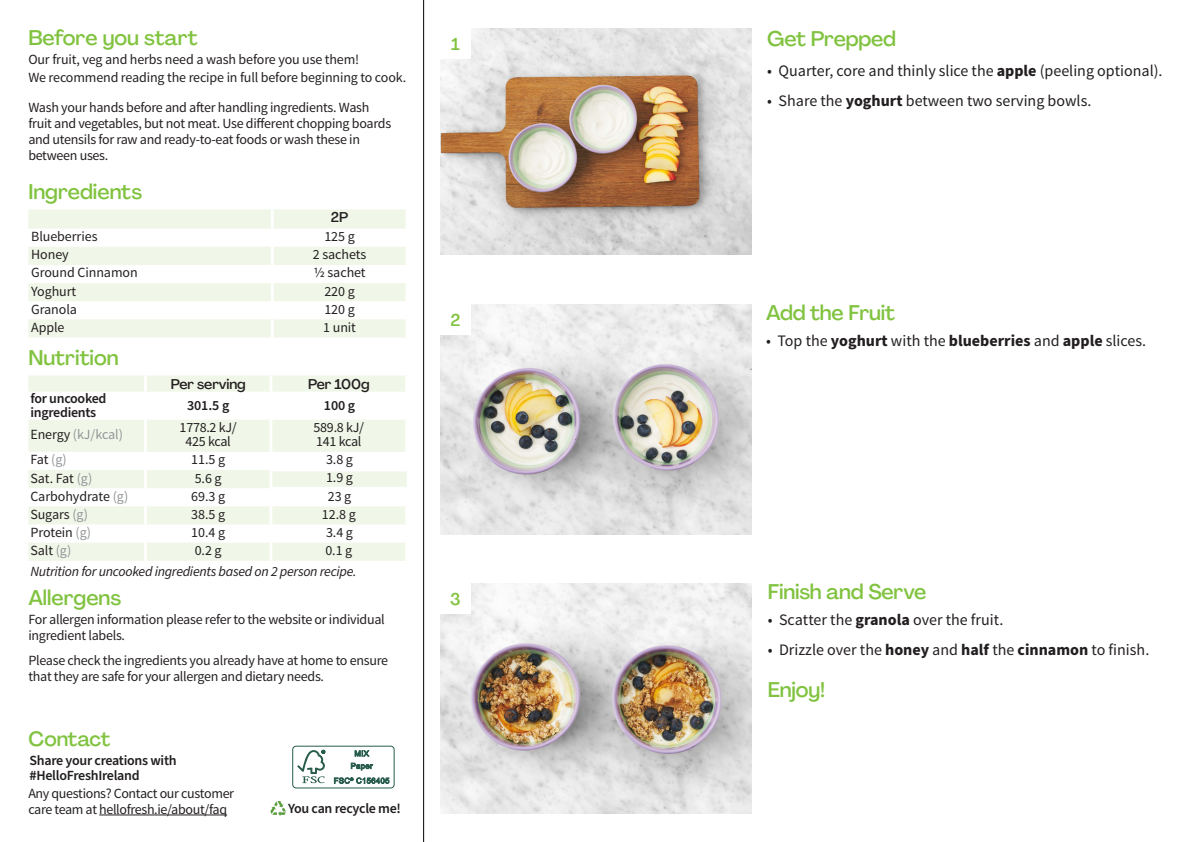
<style>
.page{position:relative;width:1191px;height:842px;background:#fff}
.page>*{position:absolute;margin:0;border:0;box-sizing:border-box;transform-origin:0 0}
._24_Before_Start_Titel{font:500 21px "Agrandir";color:#81c340}
._15_Titel_Steps{font:500 21px "Agrandir";letter-spacing:-.01em;color:#81c340}
._24_Before_Start_Titel-2{font:500 20.4px "Agrandir";letter-spacing:-.005em;color:#81c340}
._15_Titel_Steps-2{font:500 17px "Agrandir";color:#81c340}
.t1{font:16px "Source Sans Pro";color:#231f20}
._06_Before_Start{font:14px/16px "Source Sans Pro";letter-spacing:-.02em;color:#231f20}
._14_Allergene_Text_7pt_Last{font:14px/16px "Source Sans Pro";letter-spacing:-.02em;color:#231f20}
._10_Ingredients_center{font:14px/14px "Source Sans Pro";letter-spacing:-.02em;color:#231f20;text-align:center}
._10_Ingredients_DK{font:14px "Source Sans Pro";letter-spacing:-.005em;color:#231f20}
._23_Small_text_Social{font:14px "Source Sans Pro";letter-spacing:-.025em;color:#231f20}
._23_Small_text_Social-2{font:600 14px "Source Sans Pro";letter-spacing:-.02em;color:#231f20}
._14_Allergene_Text_7pt{font:italic 14px "Source Sans Pro";letter-spacing:-.02em;color:#231f20}
._10_Ingredients_DK-2{font:600 14px/14px "Source Sans Pro";letter-spacing:-.02em;color:#231f20}
._15_HeaderTable{font:500 14px "Agrandir";letter-spacing:-.01em;color:#231f20}
._10_Ingredients_DK-3{font:14px "Source Sans Pro";letter-spacing:-.005em;color:#939598}
._10_Ingredients_center-2{font:600 14px "Source Sans Pro";color:#231f20}
.s1{color:#231f20}
.s2{color:#939598}
.s3{font-weight:700}
</style>
<div class="page">
<div style="left:292px;top:746px;width:102px;height:42px;border:1px solid #285c4d;border-radius:3px"></div>
<svg style="left:297px;top:750px;width:28px;height:33px"></svg>
<svg style="left:355px;top:750px;width:14px;height:7px"></svg>
<svg style="left:351px;top:763px;width:22px;height:7px"></svg>
<svg style="left:334px;top:777px;width:55px;height:7px"></svg>
<svg style="left:270px;top:801px;width:16px;height:15px"></svg>
<svg style="left:28px;top:209px;width:377px;height:128px;fill:#f0f7e8"></svg>
<hr style="left:271px;top:229px;width:3px;height:18px;background:#fff">
<hr style="left:271px;top:247px;width:3px;height:18px;background:#fff">
<hr style="left:271px;top:265px;width:3px;height:18px;background:#fff">
<hr style="left:271px;top:283px;width:3px;height:18px;background:#fff">
<hr style="left:271px;top:301px;width:3px;height:18px;background:#fff">
<hr style="left:271px;top:319px;width:3px;height:18px;background:#fff">
<hr style="left:271px;top:209px;width:3px;height:20px;background:#fff">
<svg style="left:28px;top:376px;width:379px;height:185px;fill:#f0f7e8"></svg>
<hr style="left:144px;top:376px;width:3px;height:16px;background:#fff">
<hr style="left:144px;top:392px;width:3px;height:28px;background:#fff">
<hr style="left:269px;top:392px;width:3px;height:28px;background:#fff">
<hr style="left:144px;top:452px;width:3px;height:18px;background:#fff">
<hr style="left:269px;top:452px;width:3px;height:17px;background:#fff">
<hr style="left:144px;top:488px;width:3px;height:18px;background:#fff">
<hr style="left:269px;top:490px;width:3px;height:16px;background:#fff">
<hr style="left:144px;top:524px;width:3px;height:19px;background:#fff">
<hr style="left:269px;top:524px;width:3px;height:19px;background:#fff">
<hr style="left:269px;top:469px;width:138px;height:2px;background:#fff">
<hr style="left:269px;top:487px;width:138px;height:3px;background:#fff">
<hr style="left:144px;top:420px;width:3px;height:32px;background:#fff">
<hr style="left:144px;top:470px;width:3px;height:18px;background:#fff">
<hr style="left:269px;top:471px;width:3px;height:16px;background:#fff">
<hr style="left:144px;top:506px;width:3px;height:18px;background:#fff">
<hr style="left:144px;top:543px;width:3px;height:18px;background:#fff">
<hr style="left:269px;top:543px;width:3px;height:18px;background:#fff">
<hr style="left:405px;top:543px;width:3px;height:18px;background:#fff">
<hr style="left:269px;top:376px;width:3px;height:16px;background:#fff">
<hr style="left:405px;top:376px;width:3px;height:16px;background:#fff">
<hr style="left:269px;top:420px;width:3px;height:32px;background:#fff">
<hr style="left:405px;top:420px;width:3px;height:32px;background:#fff">
<hr style="left:269px;top:506px;width:3px;height:18px;background:#fff">
<hr style="left:405px;top:506px;width:3px;height:18px;background:#fff">
<img style="left:440px;top:28px;width:311px;height:227px">
<img style="left:440px;top:304px;width:311px;height:230px">
<img style="left:440px;top:584px;width:311px;height:230px">
<div style="left:440px;top:28px;width:30px;height:30px;background:#fff"></div>
<div style="left:440px;top:304px;width:30px;height:30px;background:#fff"></div>
<div style="left:440px;top:584px;width:30px;height:30px;background:#fff"></div>
<hr style="left:99px;top:815px;width:128px;height:1px;background:#231f20">
<hr style="left:423px;top:0;width:1px;height:842px;background:#000">
<p class="_24_Before_Start_Titel" style="left:28px;top:25px;width:171px">Before you start</p>
<p class="_06_Before_Start" style="left:28px;top:52px;width:332px">Our fruit, veg and herbs need a wash before you use them!</p>
<p class="_06_Before_Start" style="left:28px;top:63px;width:379px;line-height:30px">We recommend reading the recipe in full before beginning to cook.<br>Wash your hands before and after handling ingredients. Wash</p>
<p class="_06_Before_Start" style="left:28px;top:116px;width:364px">fruit and vegetables, but not meat. Use different chopping boards and utensils for raw and ready-to-eat foods or wash these in between uses.</p>
<p class="_24_Before_Start_Titel" style="left:28px;top:179px;width:115px">Ingredients</p>
<p class="_15_HeaderTable" style="left:331px;top:208px;width:19px">2P</p>
<p class="_10_Ingredients_DK" style="left:31px;top:228px;width:68px">Blueberries</p>
<p class="_10_Ingredients_center" style="left:324px;top:230px;width:32px">125 g</p>
<p class="_10_Ingredients_DK" style="left:31px;top:246px;width:39px">Honey</p>
<p class="_10_Ingredients_center" style="left:313px;top:248px;width:55px">2 sachets</p>
<p class="_10_Ingredients_DK" style="left:31px;top:264px;width:108px">Ground Cinnamon</p>
<p class="_10_Ingredients_center" style="left:313px;top:266px;width:54px">1/2 sachet</p>
<p class="_10_Ingredients_DK" style="left:31px;top:282px;width:47px">Yoghurt</p>
<p class="_10_Ingredients_center" style="left:324px;top:284px;width:32px">220 g</p>
<p class="_10_Ingredients_DK" style="left:31px;top:300px;width:47px">Granola</p>
<p class="_10_Ingredients_center" style="left:324px;top:302px;width:32px">120 g</p>
<p class="_10_Ingredients_DK" style="left:31px;top:318px;width:35px">Apple</p>
<p class="_10_Ingredients_center" style="left:323px;top:320px;width:34px">1 unit</p>
<p class="_24_Before_Start_Titel" style="left:28px;top:345px;width:92px">Nutrition</p>
<p class="_15_HeaderTable" style="left:171px;top:375px;width:76px">Per serving</p>
<p class="_15_HeaderTable" style="left:308px;top:375px;width:63px">Per 100g</p>
<p class="_10_Ingredients_DK-2" style="left:30px;top:391px;width:78px">for uncooked ingredients</p>
<p class="_10_Ingredients_DK-2" style="left:187px;top:398px;width:44px">301.5 g</p>
<p class="_10_Ingredients_center-2" style="left:324px;top:396px;width:33px">100 g</p>
<p class="_10_Ingredients_DK-3" style="left:30px;top:426px;width:94px"><span class="s1">Energy</span> (kJ/kcal)</p>
<p class="_10_Ingredients_center" style="left:180px;top:421px;width:59px">1778.2 kJ/<br>425 kcal</p>
<p class="_10_Ingredients_center" style="left:314px;top:421px;width:52px;text-align:left">589.8 kJ/<br>141 kcal</p>
<p class="_10_Ingredients_DK" style="left:30px;top:451px;width:38px">Fat <span class="s2">(g)</span></p>
<p class="_10_Ingredients_center" style="left:191px;top:453px;width:35px">11.5 g</p>
<p class="_10_Ingredients_center" style="left:326px;top:452px;width:28px">3.8 g</p>
<p class="_10_Ingredients_DK" style="left:30px;top:469px;width:63px">Sat. Fat <span class="s2">(g)</span></p>
<p class="_10_Ingredients_center" style="left:195px;top:471px;width:28px">5.6 g</p>
<p class="_10_Ingredients_center" style="left:326px;top:470px;width:28px">1.9 g</p>
<p class="_10_Ingredients_DK" style="left:30px;top:487px;width:99px">Carbohydrate <span class="s2">(g)</span></p>
<p class="_10_Ingredients_center" style="left:191px;top:489px;width:35px">69.3 g</p>
<p class="_10_Ingredients_center" style="left:328px;top:489px;width:25px">23 g</p>
<p class="_10_Ingredients_DK" style="left:30px;top:505px;width:59px">Sugars <span class="s2">(g)</span></p>
<p class="_10_Ingredients_center" style="left:191px;top:507px;width:35px">38.5 g</p>
<p class="_10_Ingredients_center" style="left:322px;top:507px;width:35px">12.8 g</p>
<p class="_10_Ingredients_DK" style="left:30px;top:524px;width:62px">Protein <span class="s2">(g)</span></p>
<p class="_10_Ingredients_center" style="left:191px;top:525px;width:35px">10.4 g</p>
<p class="_10_Ingredients_center" style="left:326px;top:525px;width:28px">3.4 g</p>
<p class="_10_Ingredients_DK" style="left:30px;top:542px;width:42px">Salt <span class="s2">(g)</span></p>
<p class="_10_Ingredients_center" style="left:195px;top:544px;width:28px">0.2 g</p>
<p class="_10_Ingredients_center" style="left:325px;top:544px;width:28px">0.1 g</p>
<p class="_14_Allergene_Text_7pt" style="left:30px;top:562px;width:328px">Nutrition for uncooked ingredients based on 2 person recipe.</p>
<p class="_24_Before_Start_Titel" style="left:28px;top:585px;width:94px">Allergens</p>
<p class="_14_Allergene_Text_7pt_Last" style="left:28px;top:612px;width:358px">For allergen information please refer to the website or individual ingredient labels.</p>
<p class="_14_Allergene_Text_7pt_Last" style="left:28px;top:652px;width:361px">Please check the ingredients you already have at home to ensure that they are safe for your allergen and dietary needs.</p>
<p class="_24_Before_Start_Titel-2" style="left:28px;top:726px;width:84px">Contact</p>
<p class="_23_Small_text_Social-2" style="left:30px;top:751px;width:149px">Share your creations with</p>
<p class="_23_Small_text_Social" style="left:28px;top:785px;width:207px">Any questions? Contact our customer</p>
<p class="_23_Small_text_Social" style="left:28px;top:800px;width:200px">care team at hellofresh.ie/about/faq</p>
<p class="_23_Small_text_Social-2" style="left:30px;top:766px;width:112px">#HelloFreshIreland</p>
<p class="_23_Small_text_Social-2" style="left:288px;top:799px;width:114px">You can recycle me!</p>
<p class="_15_Titel_Steps-2" style="left:451px;top:33px;width:10px">1</p>
<p class="_15_Titel_Steps-2" style="left:450px;top:309px;width:12px">2</p>
<p class="_15_Titel_Steps-2" style="left:450px;top:589px;width:12px">3</p>
<p class="_15_Titel_Steps" style="left:767px;top:26px;width:130px">Get Prepped</p>
<p class="t1" style="left:767px;top:61px;width:397px">• Quarter, core and thinly slice the <span class="s3">apple</span> (peeling optional).</p>
<p class="t1" style="left:767px;top:91px;width:325px">• Share the <span class="s3">yoghurt</span> between two serving bowls.</p>
<p class="_15_Titel_Steps" style="left:766px;top:300px;width:130px">Add the Fruit</p>
<p class="t1" style="left:766px;top:331px;width:381px">• Top the <span class="s3">yoghurt</span> with the <span class="s3">blueberries</span> and <span class="s3">apple</span> slices.</p>
<p class="_15_Titel_Steps" style="left:768px;top:579px;width:160px">Finish and Serve</p>
<p class="t1" style="left:768px;top:610px;width:237px">• Scatter the <span class="s3">granola</span> over the fruit.</p>
<p class="t1" style="left:768px;top:640px;width:383px">• Drizzle over the <span class="s3">honey</span> and <span class="s3">half</span> the <span class="s3">cinnamon</span> to finish.</p>
<p class="_15_Titel_Steps" style="left:768px;top:677px;width:59px">Enjoy!</p>
</div>
